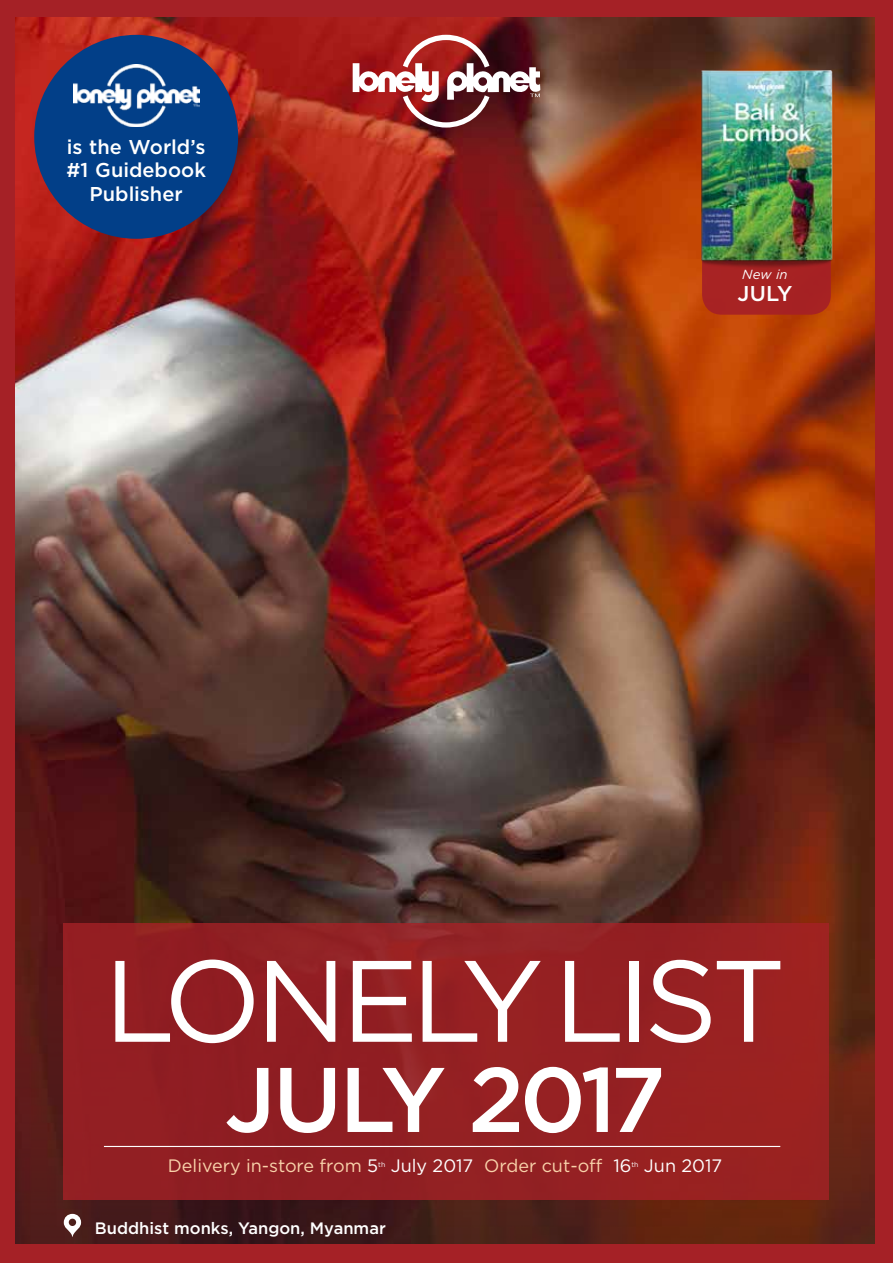
<style>
.page{position:relative;width:893px;height:1263px;background:#a52126}
.page>*{position:absolute;margin:0;border:0;box-sizing:border-box;transform-origin:0 0}
.t1{font:115.5px "Gotham";letter-spacing:-.065em;color:#fff}
.t2{font:500 91.5px "Gotham";letter-spacing:-.055em;color:#fff}
.t3{font:500 21.45px "Gotham";color:#fff}
.t4{font:500 19.95px/23.4px "Gotham";color:#fff;text-align:center}
.t5{font:18px "Gotham";color:#f9d2aa}
.t6{font:18px "Gotham";color:#fff}
.t7{font:500 16.5px "Gotham";color:#fff}
.t8{font:italic 13.2px "Gotham";color:#fff}
.t9{font:7.05px "Gotham";color:#fff}
.s1{color:#fff}
</style>
<div class="page">
<img style="left:16px;top:17px;width:858px;height:1227px">
<img style="left:16px;top:923px;width:858px;height:320px">
<div style="left:64px;top:923px;width:765px;height:276px;background:#942022"></div>
<svg style="left:353px;top:35px;width:187px;height:93px"></svg>
<hr style="left:104px;top:1146px;width:676px;height:1px;background:#fff">
<div style="left:702px;top:228px;width:129px;height:87px;background:#a51f27;border-radius:20px"></div>
<img style="left:685px;top:59px;width:159px;height:213px">
<svg style="left:64px;top:1214px;width:17px;height:23px"></svg>
<div style="left:34px;top:35px;width:204px;height:204px;background:#023f88;border-radius:50%"></div>
<img style="left:73px;top:64px;width:126px;height:63px">
<p class="t4" style="left:66px;top:135px;width:141px">is the World’s #1 Guidebook<br>Publisher</p>
<p class="t8" style="left:742px;top:265px;width:47px">New in</p>
<p class="t3" style="left:737px;top:279px;width:56px">JULY</p>
<h1 class="t1" style="left:104px;top:927px;width:684px">LONELY LIST</h1>
<h2 class="t2" style="left:225px;top:1040px;width:442px">JULY 2017</h2>
<p class="t5" style="left:168px;top:1154px;width:212px">Delivery in-store from <span class="s1">5</span></p>
<p class="t9" style="left:378px;top:1159px;width:9px">th</p>
<p class="t5" style="left:391px;top:1154px;width:242px"><span class="s1">July 2017</span> Order cut-off <span class="s1">16</span></p>
<p class="t9" style="left:631px;top:1159px;width:9px">th</p>
<p class="t6" style="left:644px;top:1154px;width:80px">Jun 2017</p>
<p class="t7" style="left:95px;top:1217px;width:292px">Buddhist monks, Yangon, Myanmar</p>
</div>
